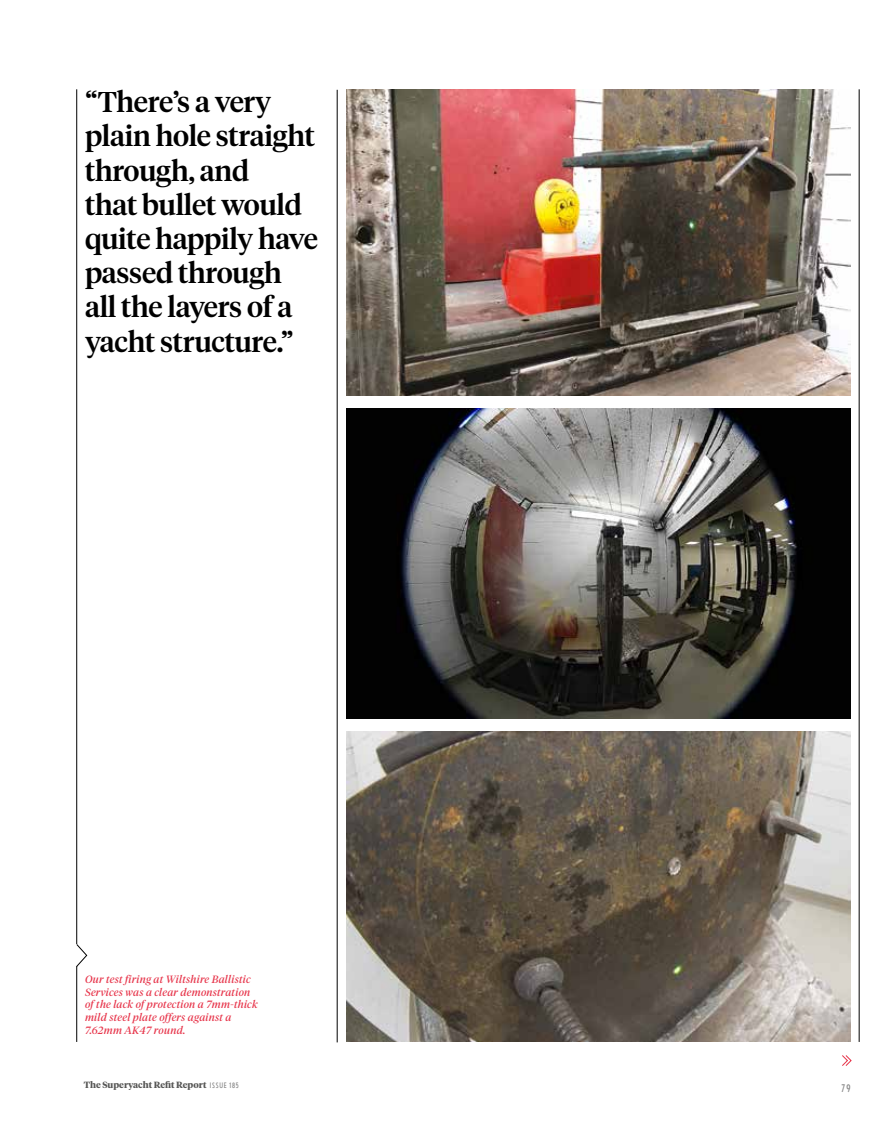
<style>
.page{position:relative;width:893px;height:1127px;background:#fff}
.page>*{position:absolute;margin:0;border:0;box-sizing:border-box;transform-origin:0 0}
.t1{font:500 28.5px/34.2px "Tiempos Headline";letter-spacing:-.01em;color:#000}
.t2{font:italic 10.5px/12.6px "Tiempos Headline";letter-spacing:.025em;color:#e7344a}
.t3{font:condensed 10.5px "Nobel";color:#878787}
.t4{font:700 9px "Tiempos Headline";color:#575756}
.s1{font-family:"Nobel";font-weight:400;font-stretch:condensed;font-size:7.5px;color:#878787}
</style>
<div class="page">
<hr style="left:337px;top:90px;width:1px;height:952px;background:#000">
<hr style="left:76px;top:89px;width:1px;height:953px;background:#000">
<hr style="left:859px;top:89px;width:1px;height:953px;background:#000">
<svg style="left:76px;top:944px;width:11px;height:23px"></svg>
<img style="left:347px;top:89px;width:504px;height:306px">
<img style="left:346px;top:731px;width:504px;height:311px">
<img style="left:347px;top:408px;width:504px;height:311px">
<svg style="left:842px;top:1055px;width:10px;height:11px"></svg>
<h1 class="t1" style="left:85px;top:84px;width:234px">“There’s a very plain hole straight through, and<br>that bullet would quite happily have passed through all the layers of a yacht structure.”</h1>
<p class="t2" style="left:85px;top:972px;width:174px">Our test firing at Wiltshire Ballistic<br>Services was a clear demonstration of the lack of protection a 7mm-thick mild steel plate offers against a<br>7.62mm AK47 round.</p>
<p class="t4" style="left:84px;top:1079px;width:157px">The Superyacht Refit Report <span class="s1">ISSUE 185</span></p>
<p class="t3" style="left:841px;top:1082px;width:10px">79</p>
</div>
